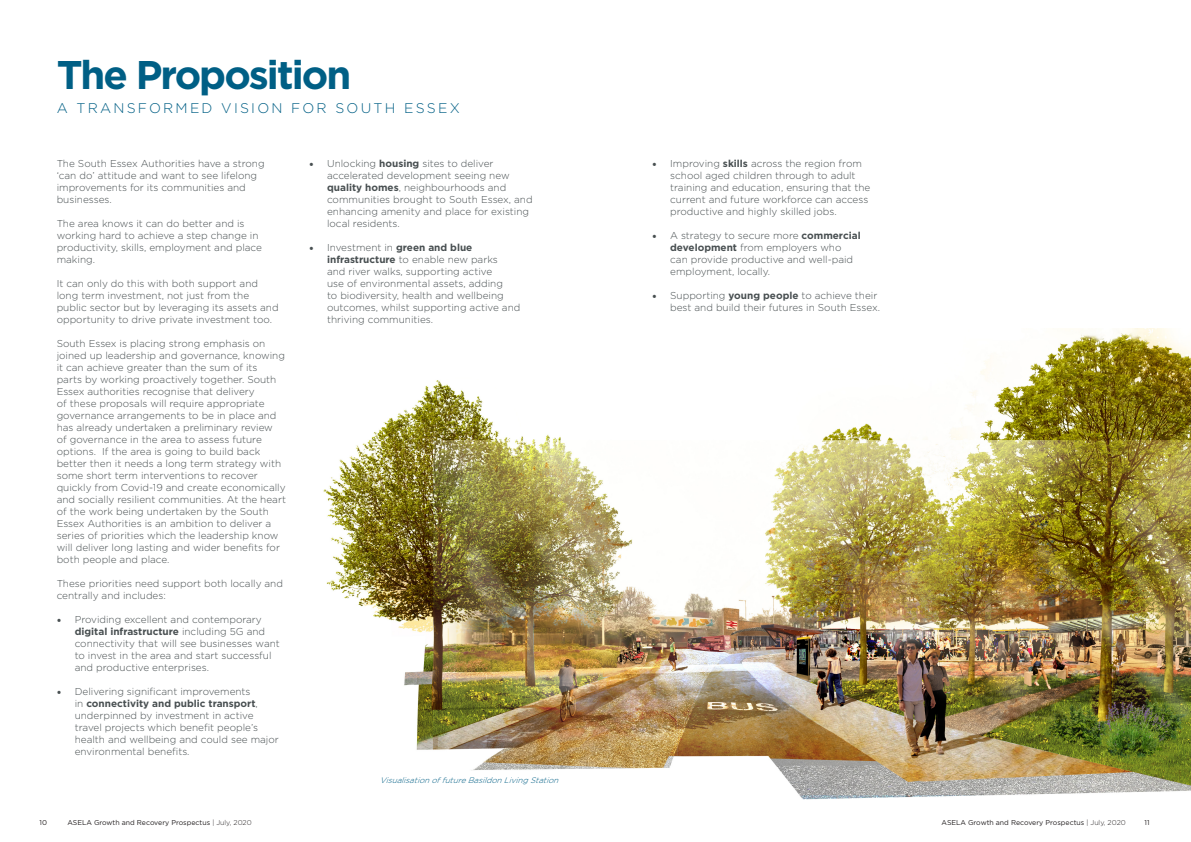
<style>
.page{position:relative;width:1191px;height:842px;background:#fff}
.page>*{position:absolute;margin:0;border:0;box-sizing:border-box;transform-origin:0 0}
.t1{font:700 40px "Gotham";letter-spacing:-.05em;color:#005f85}
.t2{font:300 14px "Gotham";letter-spacing:.16em;color:#005f85}
.t3{font:300 10px/12px "Gotham";color:#484f51}
.t4{font:italic 300 8px "Gotham";color:#005f85}
.t5{font:7px "Gotham";color:#231f20}
.s1{font-family:"Minion Pro";font-weight:400;font-size:12px}
.s2{font-weight:700}
.s3{font-weight:300}
</style>
<div class="page">
<img style="left:323px;top:328px;width:868px;height:472px">
<p class="t1" style="left:57px;top:48px;width:296px">The Proposition</p>
<p class="t2" style="left:57px;top:99px;width:405px">A TRANSFORMED VISION FOR SOUTH ESSEX</p>
<p class="t3" style="left:57px;top:157px;width:209px">The South Essex Authorities have a strong ‘can do’ attitude and want to see lifelong improvements for its communities and businesses.</p>
<p class="t3" style="left:57px;top:217px;width:207px">The area knows it can do better and is working hard to achieve a step change in productivity, skills, employment and place making.</p>
<p class="t3" style="left:57px;top:277px;width:223px">It can only do this with both support and long term investment, not just from the public sector but by leveraging its assets and opportunity to drive private investment too.</p>
<p class="t3" style="left:57px;top:337px;width:231px">South Essex is placing strong emphasis on joined up leadership and governance, knowing it can achieve greater than the sum of its<br>parts by working proactively together. South Essex authorities recognise that delivery<br>of these proposals will require appropriate governance arrangements to be in place and has already undertaken a preliminary review<br>of governance in the area to assess future options. If the area is going to build back better then it needs a long term strategy with some short term interventions to recover quickly from Covid-19 and create economically and socially resilient communities. At the heart of the work being undertaken by the South Essex Authorities is an ambition to deliver a series of priorities which the leadership know will deliver long lasting and wider benefits for both people and place.</p>
<p class="t3" style="left:57px;top:577px;width:228px">These priorities need support both locally and centrally and includes:</p>
<p class="t3" style="left:75px;top:613px;width:207px;text-indent:-18px"><span class="s1">•</span> Providing excellent and contemporary <span class="s2">digital infrastructure</span> including 5G and connectivity that will see businesses want to invest in the area and start successful and productive enterprises.</p>
<p class="t3" style="left:75px;top:685px;width:206px;text-indent:-18px"><span class="s1">•</span> Delivering significant improvements<br>in <span class="s2">connectivity and public transport</span>, underpinned by investment in active travel projects which benefit people’s health and wellbeing and could see major environmental benefits.</p>
<p class="t3" style="left:327px;top:157px;width:207px;text-indent:-18px"><span class="s1">•</span> Unlocking <span class="s2">housing</span> sites to deliver accelerated development seeing new <span class="s2">quality homes</span>, neighbourhoods and communities brought to South Essex, and enhancing amenity and place for existing local residents.</p>
<p class="t3" style="left:327px;top:241px;width:195px;text-indent:-18px"><span class="s1">•</span> Investment in <span class="s2">green and blue infrastructure</span> to enable new parks<br>and river walks, supporting active<br>use of environmental assets, adding<br>to biodiversity, health and wellbeing outcomes, whilst supporting active and thriving communities.</p>
<p class="t4" style="left:380px;top:775px;width:183px">VisualisationoffutureBasildonLivingStation</p>
<p class="t3" style="left:670px;top:157px;width:202px;text-indent:-18px"><span class="s1">•</span> Improving <span class="s2">skills</span> across the region from school aged children through to adult training and education, ensuring that the current and future workforce can access productive and highly skilled jobs.</p>
<p class="t3" style="left:670px;top:229px;width:192px;text-indent:-18px"><span class="s1">•</span> A strategy to secure more <span class="s2">commercial development</span> from employers who can provide productive and well-paid employment, locally.</p>
<p class="t3" style="left:652px;top:289px;width:229px;text-align:right"><span class="s1">•</span> Supporting <span class="s2">young people</span> to achieve their best and build their futures in South Essex.</p>
<p class="t5" style="left:40px;top:818px;width:9px">10</p>
<p class="t5" style="left:67px;top:818px;width:186px">ASELA Growth and Recovery Prospectus <span class="s3">| July, 2020</span></p>
<p class="t5" style="left:941px;top:818px;width:186px">ASELA Growth and Recovery Prospectus <span class="s3">| July, 2020</span></p>
<p class="t5" style="left:1144px;top:818px;width:7px">11</p>
</div>
